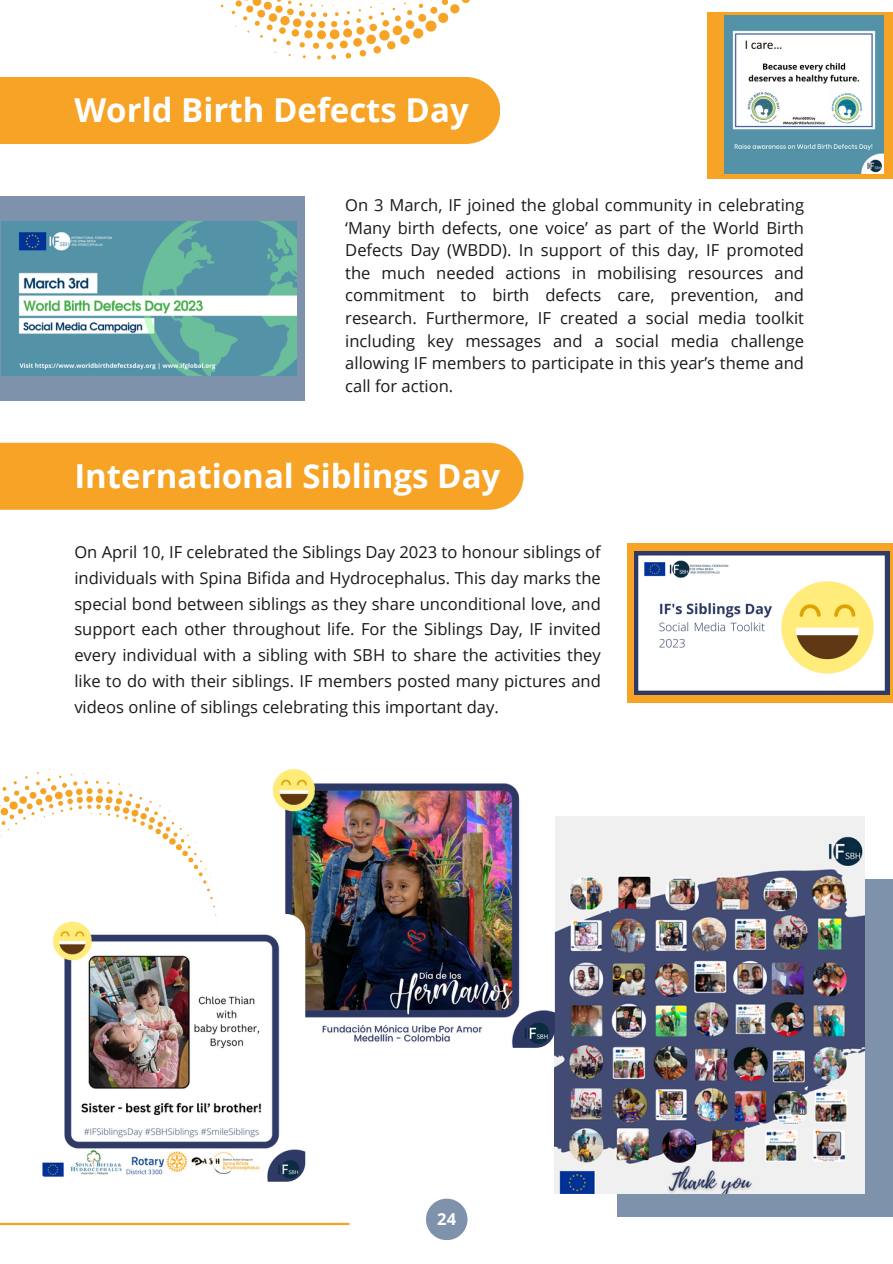
<style>
.page{position:relative;width:893px;height:1264px;background:#fff}
.page>*{position:absolute;margin:0;border:0;box-sizing:border-box;transform-origin:0 0}
.t1{font:700 33px "Open Sans";color:#fff}
.t2{font:16.5px/22.5px "Open Sans";color:#191919;text-align:justify}
.t3{font:700 16.5px "Open Sans";color:#fff}
</style>
<div class="page">
<svg style="left:221px;top:0;width:249px;height:59px"></svg>
<hr style="left:0;top:1222px;width:348px;height:2px;background:#f6a326">
<div style="left:426px;top:1198px;width:41px;height:42px;background:#7e93ab;border-radius:50%"></div>
<div style="left:0;top:77px;width:500px;height:67px;background:#f6a326"></div>
<div style="left:0;top:443px;width:523px;height:67px;background:#f6a326"></div>
<div style="left:0;top:196px;width:305px;height:205px;background:#7e93ab"></div>
<div style="left:617px;top:879px;width:275px;height:337px;background:#7e93ab"></div>
<img style="left:555px;top:816px;width:309px;height:377px">
<img style="left:1px;top:221px;width:295px;height:154px">
<div style="left:706px;top:13px;width:186px;height:166px;background:#f6a326"></div>
<img style="left:724px;top:15px;width:159px;height:159px">
<div style="left:627px;top:543px;width:265px;height:160px;background:#f6a326"></div>
<img style="left:634px;top:551px;width:254px;height:143px">
<img style="left:272px;top:768px;width:282px;height:279px">
<img style="left:37px;top:914px;width:268px;height:267px;border-radius:19px">
<svg style="left:0;top:768px;width:213px;height:131px"></svg>
<p class="t1" style="left:74px;top:87px;width:396px">World Birth Defects Day</p>
<p class="t2" style="left:345px;top:194px;width:460px">On 3 March, IF joined the global community in celebrating ‘Many birth defects, one voice’ as part of the World Birth Defects Day (WBDD). In support of this day, IF promoted the much needed actions in mobilising resources and commitment to birth defects care, prevention, and research. Furthermore, IF created a social media toolkit including key messages and a social media challenge allowing IF members to participate in this year’s theme and call for action.</p>
<p class="t1" style="left:74px;top:453px;width:427px">International Siblings Day</p>
<p class="t2" style="left:74px;top:538px;width:528px;line-height:25.8px">On April 10, IF celebrated the Siblings Day 2023 to honour siblings of individuals with Spina Bifida and Hydrocephalus. This day marks the special bond between siblings as they share unconditional love, and support each other throughout life. For the Siblings Day, IF invited every individual with a sibling with SBH to share the activities they like to do with their siblings. IF members posted many pictures and videos online of siblings celebrating this important day.</p>
<p class="t3" style="left:437px;top:1207px;width:20px">24</p>
</div>
